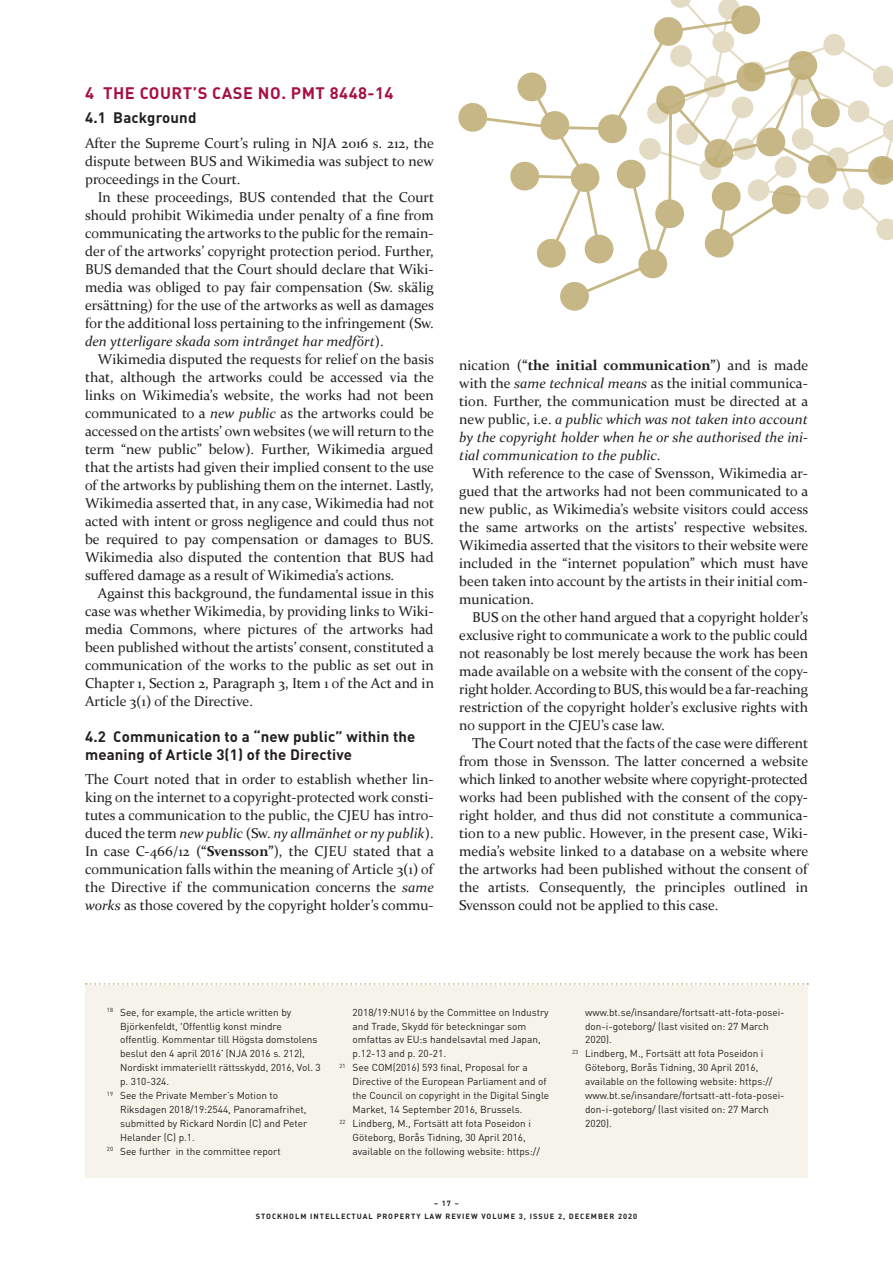
<style>
.page{position:relative;width:893px;height:1263px;background:#fff}
.page>*{position:absolute;margin:0;border:0;box-sizing:border-box;transform-origin:0 0}
.t1{font:700 16.5px "DIN";letter-spacing:.03em;color:#a71045}
.t2{font:700 15px/18px "DIN";letter-spacing:.01em;color:#231f20}
.t3{font:14.25px/18px "Constantia";color:#231f20;text-align:justify}
.t4{font:italic 14.25px/18px "Constantia";color:#231f20;text-align:justify}
.t5{font:10.05px "DIN";color:#231f20}
.t6{font:700 7.5px/13.5px "DIN";letter-spacing:.13em;color:#231f20;text-align:center}
.s1{font-style:italic}
.s2{font-weight:700}
.s3{font-style:normal}
.s4{font-weight:700;font-style:normal}
.s5{font-family:"DIN Alternate";font-weight:700}
</style>
<div class="page">
<svg style="left:86px;top:983px;width:722px;height:2px"></svg>
<div style="left:85px;top:985px;width:723px;height:193px;background:#f6f3eb"></div>
<svg style="left:458px;top:0;width:435px;height:311px"></svg>
<p class="t1" style="left:85px;top:82px;width:310px">4 THE COURT’S CASE NO. PMT 8448-14</p>
<p class="t2" style="left:85px;top:108px;width:113px">4.1 Background</p>
<p class="t3" style="left:85px;top:133px;width:351px">After the Supreme Court’s ruling in NJA 2016 s. 212, the dispute between BUS and Wikimedia was subject to new proceedings in the Court.</p>
<p class="t3" style="left:85px;top:187px;width:351px;text-indent:13px">In these proceedings, BUS contended that the Court should prohibit Wikimedia under penalty of a fine from communicating the artworks to the public for the remain&shy;der of the artworks’ copyright protection period. Further, BUS demanded that the Court should declare that Wiki&shy;media was obliged to pay fair compensation (Sw. skälig ersättning) for the use of the artworks as well as damages for the additional loss pertaining to the infringement (Sw. <span class="s1">den ytterligare skada som intrånget har medfört</span>).</p>
<p class="t3" style="left:85px;top:349px;width:351px;text-indent:13px">Wikimedia disputed the requests for relief on the basis that, although the artworks could be accessed via the links on Wikimedia’s website, the works had not been communicated to a <span class="s1">new public</span> as the artworks could be accessed on the artists’ own websites (we will return to the term “new public” below). Further, Wikimedia argued that the artists had given their implied consent to the use of the artworks by publishing them on the internet. Lastly, Wikimedia asserted that, in any case, Wikimedia had not acted with intent or gross negligence and could thus not be required to pay compensation or damages to BUS.<br>Wikimedia also disputed the contention that BUS had suffered damage as a result of Wikimedia’s actions.</p>
<p class="t3" style="left:85px;top:583px;width:350px;text-indent:13px">Against this background, the fundamental issue in this case was whether Wikimedia, by providing links to Wiki&shy;media Commons, where pictures of the artworks had been published without the artists’ consent, constituted a communication of the works to the public as set out in Chapter 1, Section 2, Paragraph 3, Item 1 of the Act and in Article 3(1) of the Directive.</p>
<p class="t2" style="left:85px;top:726px;width:332px">4.2 Communication to a “new public” within the meaning of Article 3(1) of the Directive</p>
<p class="t3" style="left:85px;top:769px;width:351px">The Court noted that in order to establish whether lin&shy;king on the internet to a copyright-protected work consti&shy;tutes a communication to the public, the CJEU has intro&shy;duced the term <span class="s1">new public</span> (Sw. <span class="s1">ny allmänhet or ny publik</span>).<br>In case C-466/12 (<span class="s2">“Svensson”</span>), the CJEU stated that a communication falls within the meaning of Article 3(1) of the Directive if the communication concerns the <span class="s1">same works</span> as those covered by the copyright holder’s commu-</p>
<p class="t4" style="left:459px;top:356px;width:351px"><span class="s3">nication (</span><span class="s4">“the initial communication”</span><span class="s3">) and is made with the</span> same technical means <span class="s3">as the initial communica&shy;tion. Further, the communication must be directed at a new public, i.e.</span> a public which was not taken into account by the copyright holder when he or she authorised the ini&shy;tial communication to the public<span class="s3">.</span></p>
<p class="t3" style="left:459px;top:464px;width:351px;text-indent:13px">With reference to the case of Svensson, Wikimedia ar&shy;gued that the artworks had not been communicated to a new public, as Wikimedia’s website visitors could access the same artworks on the artists’ respective websites.<br>Wikimedia asserted that the visitors to their website were included in the “internet population” which must have been taken into account by the artists in their initial com&shy;munication.</p>
<p class="t3" style="left:459px;top:608px;width:350px;text-indent:13px">BUS on the other hand argued that a copyright holder’s exclusive right to communicate a work to the public could not reasonably be lost merely because the work has been made available on a website with the consent of the copy&shy;right holder. According to BUS, this would be a far-reaching restriction of the copyright holder’s exclusive rights with no support in the CJEU’s case law.</p>
<p class="t3" style="left:459px;top:734px;width:351px;text-indent:13px">The Court noted that the facts of the case were different from those in Svensson. The latter concerned a website which linked to another website where copyright-protected works had been published with the consent of the copy&shy;right holder, and thus did not constitute a communica&shy;tion to a new public. However, in the present case, Wiki&shy;media’s website linked to a database on a website where the artworks had been published without the consent of the artists. Consequently, the principles outlined in Svensson could not be applied to this case.</p>
<p class="t5" style="left:107px;top:1006px;width:186px"><sup>18</sup> See, for example, the article written by</p>
<p class="t5" style="left:120px;top:1020px;width:163px">Björkenfeldt, <span class="s5">‘</span>Offentlig konst mindre</p>
<p class="t5" style="left:120px;top:1033px;width:199px">offentlig. Kommentar till Högsta domstolens</p>
<p class="t5" style="left:120px;top:1047px;width:186px">beslut den 4 april 2016<span class="s5">’</span> (NJA 2016 s. 212),</p>
<p class="t5" style="left:120px;top:1061px;width:202px">Nordiskt immateriellt rättsskydd, 2016, Vol. 3</p>
<p class="t5" style="left:120px;top:1075px;width:51px">p. 310-324.</p>
<p class="t5" style="left:107px;top:1089px;width:173px"><sup>19</sup> See the Private Member’s Motion to</p>
<p class="t5" style="left:120px;top:1103px;width:188px">Riksdagen 2018/19:2544, Panoramafrihet,</p>
<p class="t5" style="left:120px;top:1117px;width:189px">submitted by Rickard Nordin (C) and Peter</p>
<p class="t5" style="left:120px;top:1131px;width:76px">Helander (C) p.1.</p>
<p class="t5" style="left:107px;top:1145px;width:175px"><sup>20</sup> See further in the committee report</p>
<p class="t5" style="left:353px;top:1006px;width:198px">2018/19:NU16 by the Committee on Industry</p>
<p class="t5" style="left:353px;top:1020px;width:175px">and Trade, Skydd för beteckningar som</p>
<p class="t5" style="left:353px;top:1033px;width:190px">omfattas av EU:s handelsavtal med Japan,</p>
<p class="t5" style="left:353px;top:1047px;width:95px">p.12-13 and p. 20-21.</p>
<p class="t5" style="left:339px;top:1061px;width:190px"><sup>21</sup> See COM(2016) 593 final, Proposal for a</p>
<p class="t5" style="left:353px;top:1075px;width:195px">Directive of the European Parliament and of</p>
<p class="t5" style="left:353px;top:1089px;width:198px">the Council on copyright in the Digital Single</p>
<p class="t5" style="left:353px;top:1103px;width:171px">Market, 14 September 2016, Brussels.</p>
<p class="t5" style="left:339px;top:1117px;width:193px"><sup>22</sup> Lindberg, M., Fortsätt att fota Poseidon i</p>
<p class="t5" style="left:353px;top:1131px;width:175px">Göteborg, Borås Tidning, 30 April 2016,</p>
<p class="t5" style="left:353px;top:1145px;width:189px">available on the following website: https://</p>
<p class="t5" style="left:585px;top:1006px;width:201px">www.bt.se/insandare/fortsatt-att-fota-posei-</p>
<p class="t5" style="left:585px;top:1020px;width:185px">don-i-goteborg/ (last visited on: 27 March</p>
<p class="t5" style="left:585px;top:1033px;width:28px">2020).</p>
<p class="t5" style="left:572px;top:1047px;width:193px"><sup>23</sup> Lindberg, M., Fortsätt att fota Poseidon i</p>
<p class="t5" style="left:585px;top:1061px;width:175px">Göteborg, Borås Tidning, 30 April 2016,</p>
<p class="t5" style="left:585px;top:1075px;width:189px">available on the following website: https://</p>
<p class="t5" style="left:585px;top:1089px;width:201px">www.bt.se/insandare/fortsatt-att-fota-posei-</p>
<p class="t5" style="left:585px;top:1103px;width:185px">don-i-goteborg/ (last visited on: 27 March</p>
<p class="t5" style="left:585px;top:1117px;width:28px">2020).</p>
<p class="t6" style="left:256px;top:1196px;width:383px">– 17 –<br>STOCKHOLM INTELLECTUAL PROPERTY LAW REVIEW VOLUME 3, ISSUE 2, DECEMBER 2020</p>
</div>
